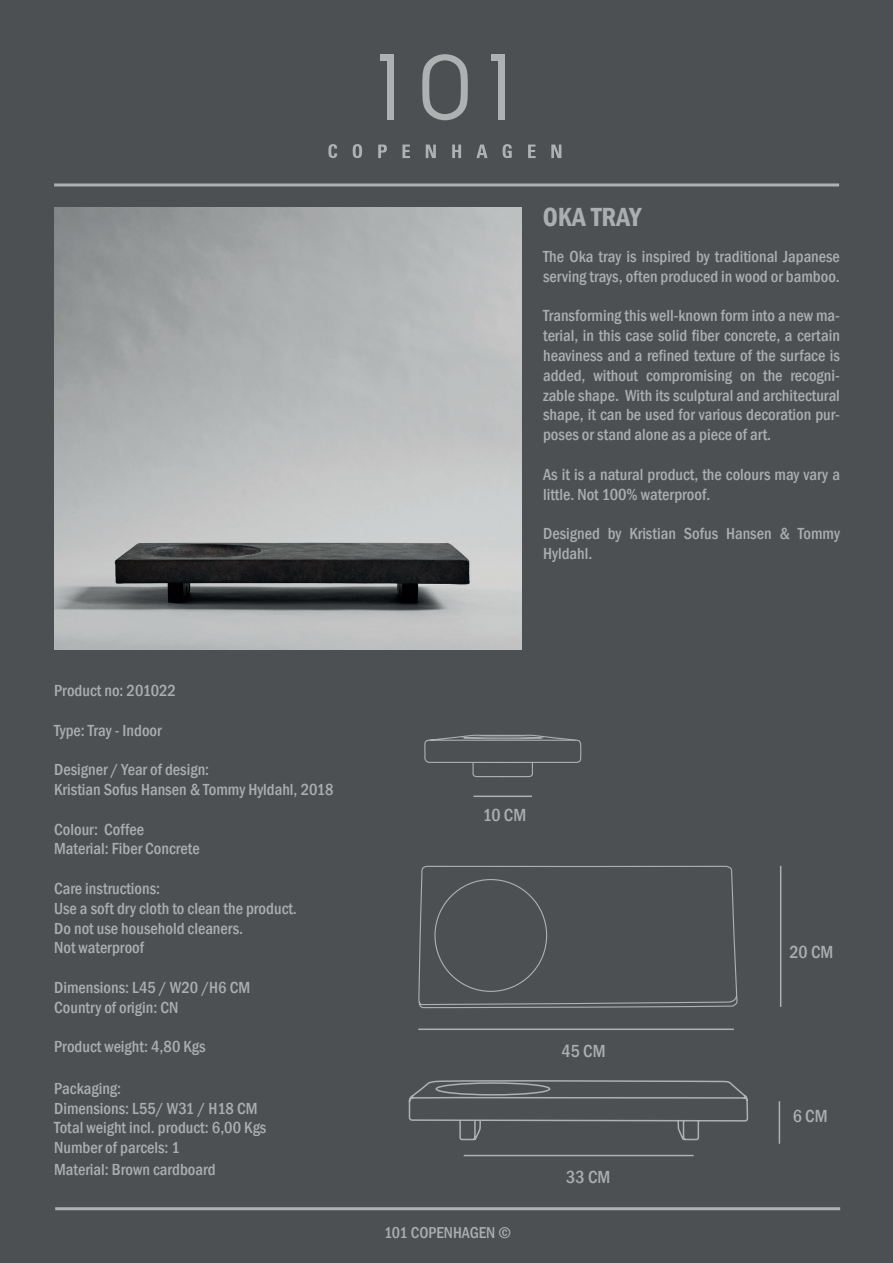
<style>
.page{position:relative;width:893px;height:1263px;background:#4c5053}
.page>*{position:absolute;margin:0;border:0;box-sizing:border-box;transform-origin:0 0}
.t1{font:600 condensed 27px "Franklin Gothic";color:#abaeaf}
.t2{font:500 condensed 18px "Franklin Gothic";color:#abaeaf}
.t3{font:500 condensed 16.5px/19.8px "Franklin Gothic";color:#abaeaf}
.t4{font:500 condensed 16.2px "Franklin Gothic";color:#abaeaf}
</style>
<div class="page">
<img style="left:54px;top:207px;width:468px;height:442px">
<svg style="left:422px;top:54px;width:46px;height:66px"></svg>
<div style="left:498px;top:58px;width:6px;height:62px;background:#adb1b1"></div>
<div style="left:491px;top:54px;width:13px;height:7px;background:#adb1b1"></div>
<div style="left:387px;top:58px;width:7px;height:62px;background:#adb1b1"></div>
<div style="left:380px;top:54px;width:13px;height:7px;background:#adb1b1"></div>
<svg style="left:328px;top:144px;width:9px;height:14px"></svg>
<svg style="left:353px;top:144px;width:9px;height:14px"></svg>
<svg style="left:378px;top:145px;width:9px;height:13px"></svg>
<svg style="left:402px;top:145px;width:8px;height:13px"></svg>
<svg style="left:426px;top:145px;width:10px;height:13px"></svg>
<svg style="left:452px;top:145px;width:9px;height:13px"></svg>
<svg style="left:476px;top:145px;width:12px;height:13px"></svg>
<svg style="left:503px;top:144px;width:9px;height:14px"></svg>
<svg style="left:528px;top:145px;width:8px;height:13px"></svg>
<svg style="left:551px;top:145px;width:10px;height:13px"></svg>
<hr style="left:54px;top:183px;width:785px;height:3px;background:#adb1b1">
<hr style="left:55px;top:1207px;width:785px;height:3px;background:#adb1b1">
<hr style="left:418px;top:1028px;width:316px;height:2px;background:#adb1b1">
<hr style="left:779px;top:1101px;width:1px;height:43px;background:#adb1b1">
<hr style="left:780px;top:866px;width:1px;height:141px;background:#adb1b1">
<hr style="left:473px;top:795px;width:59px;height:2px;background:#adb1b1">
<svg style="left:424px;top:734px;width:158px;height:44px"></svg>
<svg style="left:418px;top:865px;width:320px;height:144px"></svg>
<svg style="left:408px;top:1080px;width:341px;height:77px"></svg>
<p class="t3" style="left:54px;top:680px;width:123px">Product no: 201022</p>
<p class="t3" style="left:54px;top:720px;width:109px">Type: Tray - Indoor</p>
<p class="t3" style="left:54px;top:760px;width:281px">Designer / Year of design:<br>Kristian Sofus Hansen &amp; Tommy Hyldahl, 2018</p>
<p class="t3" style="left:54px;top:819px;width:147px">Colour: Coffee<br>Material: Fiber Concrete</p>
<p class="t3" style="left:54px;top:878px;width:244px">Care instructions:<br>Use a soft dry cloth to clean the product.<br>Do not use household cleaners.<br>Not waterproof</p>
<p class="t3" style="left:54px;top:977px;width:198px">Dimensions: L45 / W20 /H6 CM<br>Country of origin: CN</p>
<p class="t3" style="left:54px;top:1037px;width:153px">Product weight: 4,80 Kgs</p>
<p class="t3" style="left:54px;top:1078px;width:214px">Packaging:<br>Dimensions: L55/ W31 / H18 CM<br>Total weight incl. product: 6,00 Kgs<br>Number of parcels: 1</p>
<p class="t3" style="left:54px;top:1159px;width:163px">Material: Brown cardboard</p>
<h1 class="t1" style="left:543px;top:199px;width:100px">OKA TRAY</h1>
<p class="t3" style="left:543px;top:246px;width:298px">The Oka tray is inspired by traditional Japanese serving trays, often produced in wood or bamboo.</p>
<p class="t3" style="left:543px;top:306px;width:298px;text-align:justify">Transforming this well-known form into a new ma&shy;terial, in this case solid fiber concrete, a certain heaviness and a refined texture of the surface is added, without compromising on the recogni&shy;zable shape. With its sculptural and architectural shape, it can be used for various decoration pur&shy;poses or stand alone as a piece of art.</p>
<p class="t3" style="left:543px;top:464px;width:298px">As it is a natural product, the colours may vary a little. Not 100% waterproof.</p>
<p class="t3" style="left:543px;top:524px;width:298px">Designed by Kristian Sofus Hansen &amp; Tommy<br>Hyldahl.</p>
<p class="t2" style="left:483px;top:803px;width:45px">10 CM</p>
<p class="t4" style="left:384px;top:1222px;width:128px">101 COPENHAGEN ©</p>
<p class="t2" style="left:561px;top:1039px;width:46px">45 CM</p>
<p class="t2" style="left:566px;top:1165px;width:46px">33 CM</p>
<p class="t2" style="left:789px;top:940px;width:46px">20 CM</p>
<p class="t2" style="left:793px;top:1104px;width:36px">6 CM</p>
</div>
